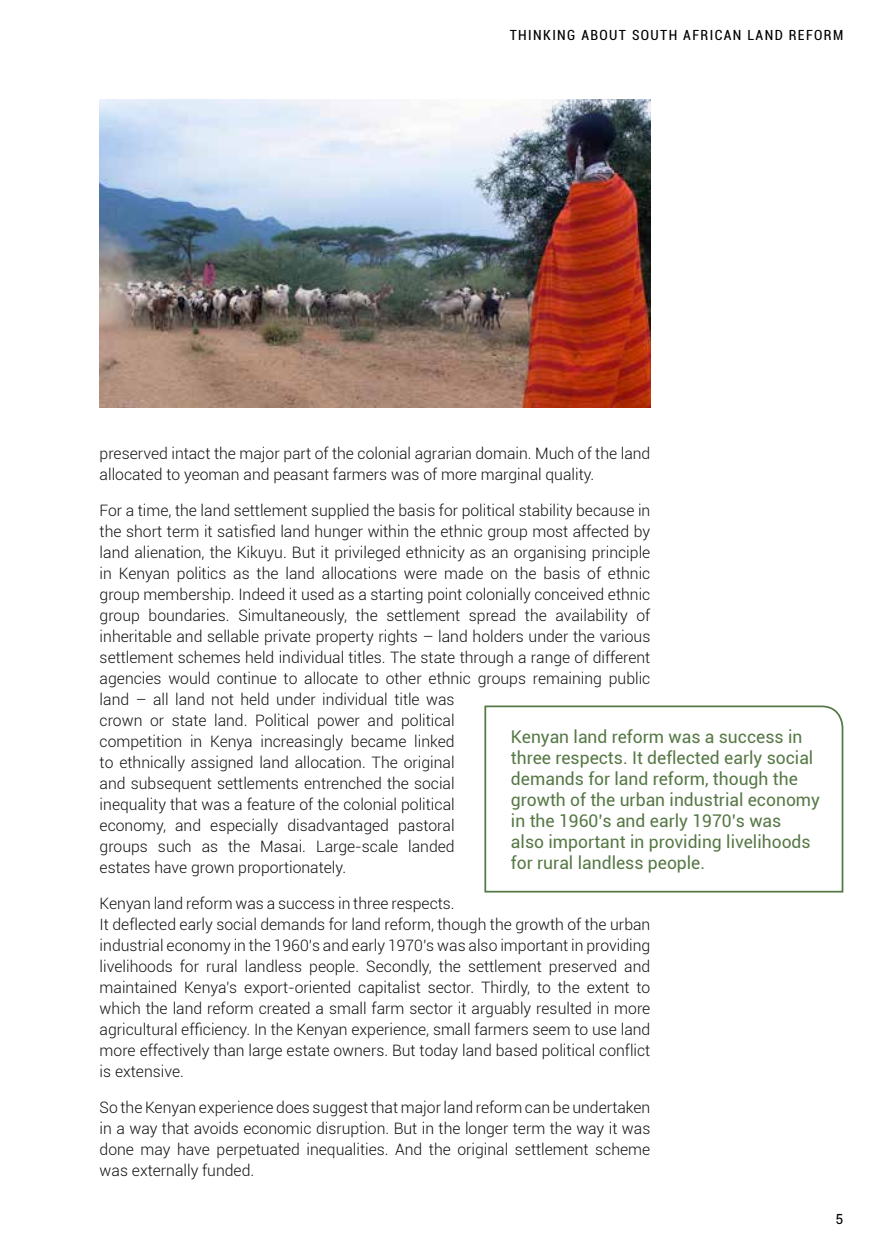
<style>
.page{position:relative;width:893px;height:1251px;background:#fff}
.page>*{position:absolute;margin:0;border:0;box-sizing:border-box;transform-origin:0 0}
.t1{font:17.5px/21px "Roboto";color:#567845}
.t2{font:300 15.75px/21px "Roboto";color:#111}
.t3{font:condensed 14px "Roboto";letter-spacing:.1em;color:#000}
.t4{font:14px "Roboto";color:#000}
</style>
<div class="page">
<svg style="left:484px;top:705px;width:360px;height:188px"></svg>
<img style="left:100px;top:99px;width:550px;height:308px">
<p class="t3" style="left:510px;top:26px;width:10px">THINKING</p>
<p class="t3" style="left:581px;top:26px;width:10px">ABO</p>
<p class="t3" style="left:609px;top:26px;width:101px">UT SOUTH AFRICAN</p>
<p class="t3" style="left:747px;top:26px;width:10px">LAND</p>
<p class="t3" style="left:789px;top:26px;width:36px">REFORM</p>
<p class="t2" style="left:100px;top:442px;width:552px">preserved intact the major part of the colonial agrarian domain. Much of the land allocated to yeoman and peasant farmers was of more marginal quality.</p>
<p class="t2" style="left:100px;top:499px;width:552px">For a time, the land settlement supplied the basis for political stability because in the short term it satisfied land hunger within the ethnic group most affected by land alienation, the Kikuyu. But it privileged ethnicity as an organising principle in Kenyan politics as the land allocations were made on the basis of ethnic group membership. Indeed it used as a starting point colonially conceived ethnic group boundaries. Simultaneously, the settlement spread the availability of inheritable and sellable private property rights – land holders under the various settlement schemes held individual titles. The state through a range of different agencies would continue to allocate to other ethnic groups remaining public land – all land not held under individual title was<br>crown or state land. Political power and political<br>competition in Kenya increasingly became linked<br>to ethnically assigned land allocation. The original<br>and subsequent settlements entrenched the social<br>inequality that was a feature of the colonial political<br>economy, and especially disadvantaged pastoral<br>groups such as the Masai. Large-scale landed<br>estates have grown proportionately.</p>
<p class="t2" style="left:100px;top:891px;width:552px">Kenyan land reform was a success in three respects.<br>It deflected early social demands for land reform, though the growth of the urban industrial economy in the 1960’s and early 1970’s was also important in providing livelihoods for rural landless people. Secondly, the settlement preserved and maintained Kenya’s export-oriented capitalist sector. Thirdly, to the extent to which the land reform created a small farm sector it arguably resulted in more agricultural efficiency. In the Kenyan experience, small farmers seem to use land more effectively than large estate owners. But today land based political conflict is extensive.</p>
<p class="t2" style="left:100px;top:1095px;width:552px;text-align:justify">So the Kenyan experience does suggest that major land reform can be undertaken in a way that avoids economic disruption. But in the longer term the way it was done may have perpetuated inequalities. And the original settlement scheme was externally funded.</p>
<p class="t1" style="left:511px;top:725px;width:311px">Kenyan land reform was a success in three respects. It deflected early social demands for land reform, though the growth of the urban industrial economy in the 1960’s and early 1970’s was<br>also important in providing livelihoods for rural landless people.</p>
<p class="t4" style="left:835px;top:1209px;width:9px">5</p>
</div>
